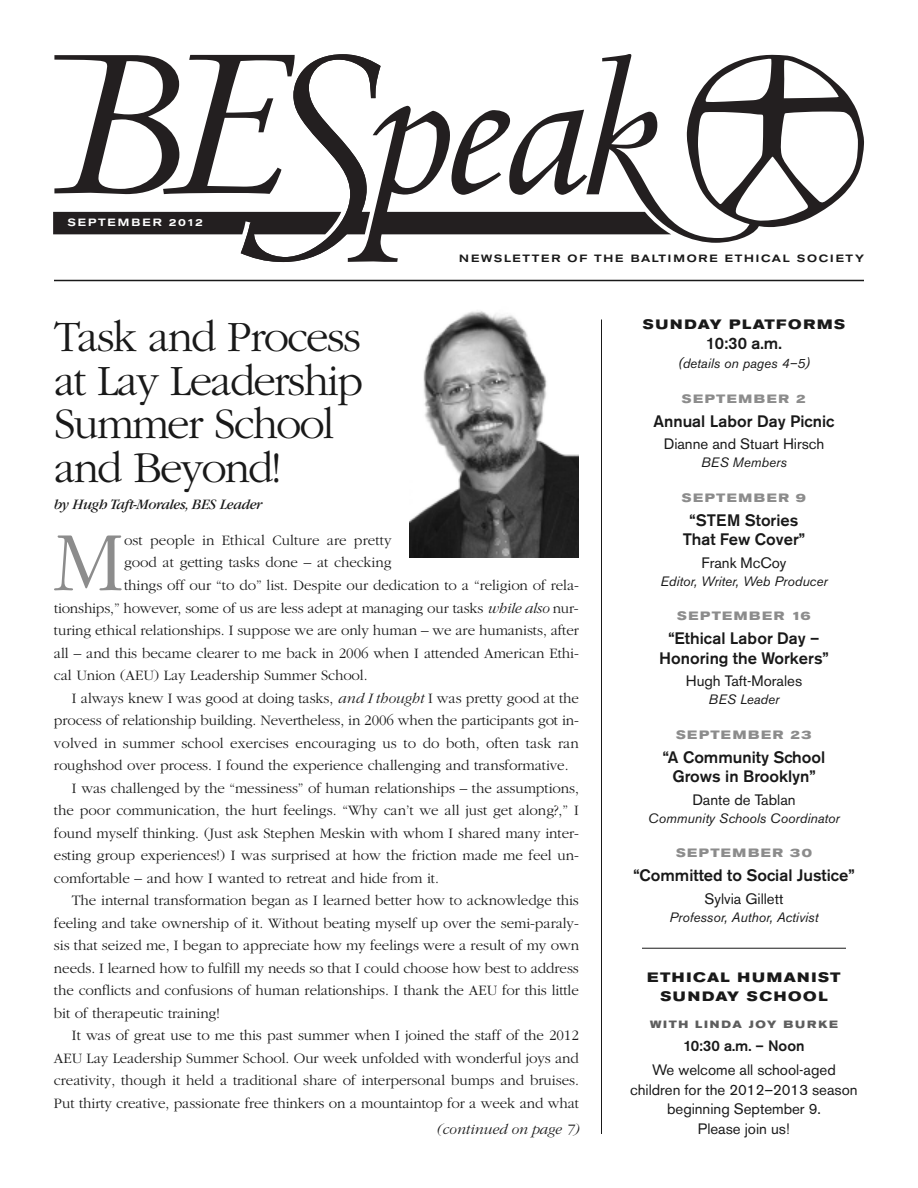
<style>
.page{position:relative;width:918px;height:1188px;background:#fff}
.page>*{position:absolute;margin:0;border:0;box-sizing:border-box;transform-origin:0 0}
.t1{font:300 87.6px "Garamond";color:#8c8c8c}
.t2{font:300 45px/43.5px "Garamond";letter-spacing:-.04em;color:#191919}
.t3{font:500 16.5px/19.5px "Akzidenz Grotesk BE";color:#191919;text-align:center}
.t4{font:300 15px "Garamond";letter-spacing:-.005em;color:#191919}
.t5{font:15px/19.5px "Akzidenz Grotesk BE";color:#191919;text-align:center}
.t6{font:italic 15px "Garamond";letter-spacing:-.025em;color:#191919}
.t7{font:italic 300 15px "Garamond";letter-spacing:-.005em;color:#191919}
.t8{font:500 15px "Akzidenz Grotesk BE";color:#191919}
.t9{font:italic 13.5px "Akzidenz Grotesk BE";color:#191919}
.t10{font:700 expanded 13.5px/19.5px "Akzidenz Grotesk BE";letter-spacing:.12em;color:#191919;text-align:center}
.t11{font:700 expanded 12px "Akzidenz Grotesk BE";letter-spacing:.14em;color:#8c8c8c}
.t12{font:500 expanded 10.5px "Akzidenz Grotesk BE";letter-spacing:.17em;color:#191919}
.t13{font:700 expanded 10.5px "Akzidenz Grotesk BE";letter-spacing:.17em;color:#5e5e5e}
.t14{font:500 expanded 10.5px "Akzidenz Grotesk BE";letter-spacing:.17em;color:#fff}
.s1{font-style:italic}
</style>
<div class="page">
<svg style="left:53px;top:54px;width:811px;height:208px"></svg>
<hr style="left:642px;top:948px;width:204px;height:1px;background:#191919">
<hr style="left:601px;top:320px;width:1px;height:814px;background:#191919">
<hr style="left:54px;top:280px;width:810px;height:1px;background:#191919">
<img style="left:410px;top:310px;width:169px;height:248px">
<p class="t14" style="left:67px;top:219px;width:137px">SEPTEMBER 2012</p>
<p class="t12" style="left:459px;top:254px;width:406px">NEWSLETTER OF THE BALTIMORE ETHICAL SOCIETY</p>
<h2 class="t2" style="left:54px;top:314px;width:311px">Task and Process at Lay Leadership<br>Summer School and Beyond!</h2>
<p class="t6" style="left:54px;top:499px;width:210px">by Hugh Taft-Morales, BES Leader</p>
<h1 class="t1" style="left:53px;top:509px;width:72px">M</h1>
<p class="t4" style="left:124px;top:531px;width:269px">ost people in Ethical Culture are pretty</p>
<p class="t4" style="left:124px;top:553px;width:269px">good at getting tasks done – at checking</p>
<p class="t4" style="left:124px;top:576px;width:456px">things off our “to do” list. Despite our dedication to a “religion of rela-</p>
<p class="t4" style="left:54px;top:599px;width:526px">tionships,” however, some of us are less adept at managing our tasks <span class="s1">while also</span> nur-</p>
<p class="t4" style="left:54px;top:621px;width:526px">turing ethical relationships. I suppose we are only human – we are humanists, after</p>
<p class="t4" style="left:54px;top:644px;width:526px">all – and this became clearer to me back in 2006 when I attended American Ethi-</p>
<p class="t4" style="left:54px;top:666px;width:315px">cal Union (AEU) Lay Leadership Summer School.</p>
<p class="t4" style="left:72px;top:689px;width:509px">I always knew I was good at doing tasks, <span class="s1">and I thought</span> I was pretty good at the</p>
<p class="t4" style="left:54px;top:711px;width:526px">process of relationship building. Nevertheless, in 2006 when the participants got in-</p>
<p class="t4" style="left:54px;top:734px;width:526px">volved in summer school exercises encouraging us to do both, often task ran</p>
<p class="t4" style="left:54px;top:756px;width:516px">roughshod over process. I found the experience challenging and transformative.</p>
<p class="t4" style="left:72px;top:779px;width:508px">I was challenged by the “messiness” of human relationships – the assumptions,</p>
<p class="t4" style="left:54px;top:801px;width:526px">the poor communication, the hurt feelings. “Why can’t we all just get along?,” I</p>
<p class="t4" style="left:54px;top:824px;width:526px">found myself thinking. (Just ask Stephen Meskin with whom I shared many inter-</p>
<p class="t4" style="left:54px;top:846px;width:526px">esting group experiences!) I was surprised at how the friction made me feel un-</p>
<p class="t4" style="left:54px;top:869px;width:386px">comfortable – and how I wanted to retreat and hide from it.</p>
<p class="t4" style="left:72px;top:891px;width:508px">The internal transformation began as I learned better how to acknowledge this</p>
<p class="t4" style="left:54px;top:914px;width:526px">feeling and take ownership of it. Without beating myself up over the semi-paraly-</p>
<p class="t4" style="left:54px;top:936px;width:527px">sis that seized me, I began to appreciate how my feelings were a result of my own</p>
<p class="t4" style="left:54px;top:959px;width:526px">needs. I learned how to fulfill my needs so that I could choose how best to address</p>
<p class="t4" style="left:54px;top:981px;width:526px">the conflicts and confusions of human relationships. I thank the AEU for this little</p>
<p class="t4" style="left:54px;top:1004px;width:167px">bit of therapeutic training!</p>
<p class="t4" style="left:72px;top:1026px;width:508px">It was of great use to me this past summer when I joined the staff of the 2012</p>
<p class="t4" style="left:54px;top:1049px;width:527px">AEU Lay Leadership Summer School. Our week unfolded with wonderful joys and</p>
<p class="t4" style="left:54px;top:1071px;width:527px">creativity, though it held a traditional share of interpersonal bumps and bruises.</p>
<p class="t4" style="left:54px;top:1094px;width:527px">Put thirty creative, passionate free thinkers on a mountaintop for a week and what</p>
<p class="t7" style="left:436px;top:1120px;width:144px">(continued on page 7)</p>
<p class="t10" style="left:643px;top:316px;width:204px">SUNDAY PLATFORMS</p>
<p class="t3" style="left:706px;top:334px;width:77px">10:30 a.m.</p>
<p class="t9" style="left:678px;top:359px;width:134px">(details on pages 4–5)</p>
<p class="t11" style="left:682px;top:394px;width:126px">SEPTEMBER 2</p>
<p class="t3" style="left:654px;top:412px;width:182px">Annual Labor Day Picnic</p>
<p class="t5" style="left:664px;top:436px;width:162px">Dianne and Stuart Hirsch</p>
<p class="t9" style="left:701px;top:458px;width:87px">BES Members</p>
<p class="t11" style="left:682px;top:493px;width:126px">SEPTEMBER 9</p>
<p class="t3" style="left:683px;top:511px;width:124px">“STEM Stories<br>That Few Cover”</p>
<p class="t5" style="left:702px;top:554px;width:86px">Frank McCoy</p>
<p class="t9" style="left:660px;top:576px;width:169px">Editor, Writer, Web Producer</p>
<p class="t11" style="left:677px;top:612px;width:135px">SEPTEMBER 16</p>
<p class="t3" style="left:659px;top:630px;width:171px">“Ethical Labor Day –<br>Honoring the Workers”</p>
<p class="t5" style="left:686px;top:673px;width:118px">Hugh Taft-Morales</p>
<p class="t9" style="left:709px;top:695px;width:72px">BES Leader</p>
<p class="t11" style="left:676px;top:730px;width:137px">SEPTEMBER 23</p>
<p class="t3" style="left:663px;top:748px;width:164px">“A Community School<br>Grows in Brooklyn”</p>
<p class="t5" style="left:692px;top:791px;width:105px">Dante de Tablan</p>
<p class="t9" style="left:648px;top:813px;width:193px">Community Schools Coordinator</p>
<p class="t11" style="left:676px;top:849px;width:137px">SEPTEMBER 30</p>
<p class="t3" style="left:633px;top:867px;width:223px">“Committed to Social Justice”</p>
<p class="t5" style="left:705px;top:890px;width:80px">Sylvia Gillett</p>
<p class="t9" style="left:670px;top:912px;width:150px">Professor, Author, Activist</p>
<p class="t10" style="left:647px;top:968px;width:195px">ETHICAL HUMANIST<br>SUNDAY SCHOOL</p>
<p class="t13" style="left:650px;top:1020px;width:189px">WITH LINDA JOY BURKE</p>
<p class="t8" style="left:683px;top:1041px;width:123px">10:30 a.m. – Noon</p>
<p class="t5" style="left:630px;top:1062px;width:229px">We welcome all school-aged children for the 2012–2013 season beginning September 9.<br>Please join us!</p>
</div>
